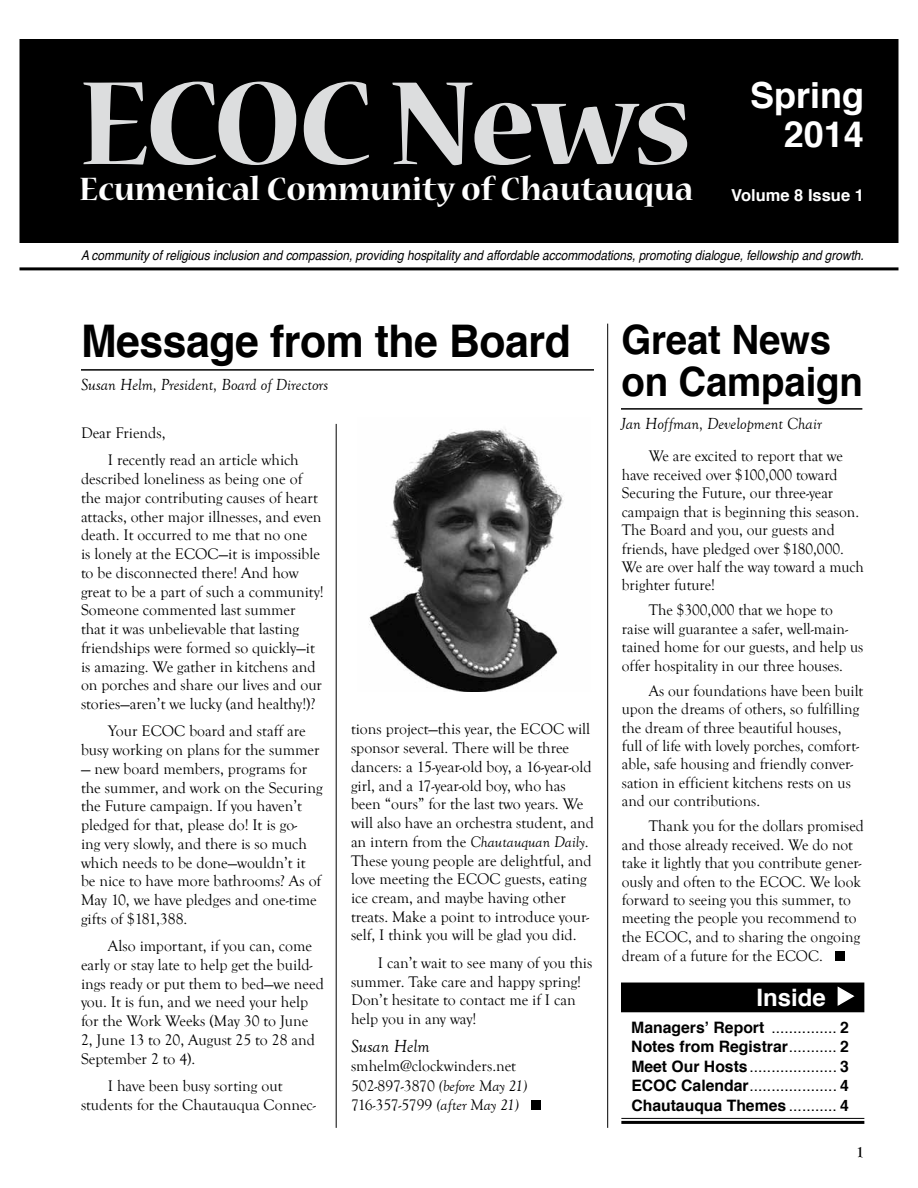
<style>
.page{position:relative;width:918px;height:1188px;background:#fff}
.page>*{position:absolute;margin:0;border:0;box-sizing:border-box;transform-origin:0 0}
.t1{font:700 132px "Nueva Std";letter-spacing:-.035em;color:#dcddde}
.t2{font:700 45px "Helvetica";letter-spacing:-.01em;color:#000;scale:.95 1}
.t3{font:700 40.5px/42px "Helvetica";letter-spacing:-.005em;color:#000;scale:.95 1}
.t4{font:700 36px "Nueva Std";color:#fff}
.t5{font:700 36px/39px "Helvetica";color:#fff;text-align:right}
.t6{font:700 24px "Helvetica";color:#fff}
.t7{font:italic 18px "Goudy Old Style T";color:#000}
.t8{font:italic 16.5px "Goudy Old Style T";color:#000}
.t9{font:700 16.5px "Helvetica";color:#fff}
.t10{font:15.75px/18.8px "Goudy Old Style T";color:#000}
.t11{font:15.75px/19.5px "Helvetica";color:#000;text-align:justify}
.t12{font:700 15.75px "Goudy Old Style T";color:#000}
.t13{font:italic 13.5px "Helvetica";color:#000;scale:.88 1}
.s1{font-style:italic}
.s2{font-weight:700}
</style>
<div class="page">
<div style="left:20px;top:40px;width:878px;height:202px;background:#000"></div>
<div style="left:20px;top:39px;width:878px;height:204px;border:2px solid #000"></div>
<hr style="left:607px;top:324px;width:1px;height:804px;background:#000">
<hr style="left:20px;top:267px;width:878px;height:3px;background:#000">
<hr style="left:81px;top:369px;width:513px;height:2px;background:#000">
<hr style="left:336px;top:424px;width:1px;height:704px;background:#000">
<hr style="left:621px;top:1118px;width:243px;height:1px;background:#000">
<hr style="left:621px;top:1121px;width:243px;height:3px;background:#000">
<div style="left:622px;top:983px;width:242px;height:29px;background:#000"></div>
<svg style="left:837px;top:986px;width:18px;height:20px"></svg>
<div style="left:835px;top:952px;width:10px;height:9px;background:#000"></div>
<hr style="left:621px;top:408px;width:241px;height:2px;background:#000">
<img style="left:369px;top:429px;width:195px;height:263px">
<div style="left:531px;top:1100px;width:10px;height:10px;background:#000"></div>
<h1 class="t1" style="left:80px;top:63px;width:614px">ECOC News</h1>
<h3 class="t4" style="left:80px;top:172px;width:615px">Ecumenical Community of Chautauqua</h3>
<h3 class="t5" style="left:750px;top:76px;width:116px">Spring<br>2014</h3>
<p class="t9" style="left:731px;top:182px;width:134px">Volume 8 Issue 1</p>
<p class="t13" style="left:81px;top:244px;width:891px">A community of religious inclusion and compassion, providing hospitality and affordable accommodations, promoting dialogue, fellowship and growth.</p>
<h2 class="t2" style="left:81px;top:305px;width:517px">Message from the Board</h2>
<p class="t8" style="left:81px;top:376px;width:249px">Susan Helm, President, Board of Directors</p>
<p class="t10" style="left:108px;top:419px;width:192px;line-height:27.5px;text-indent:-27px">Dear Friends,<br>I recently read an article which</p>
<p class="t10" style="left:81px;top:470px;width:244px">described loneliness as being one of the major contributing causes of heart attacks, other major illnesses, and even death. It occurred to me that no one<br>is lonely at the ECOC—it is impossible to be disconnected there! And how great to be a part of such a community!<br>Someone commented last summer that it was unbelievable that lasting friendships were formed so quickly—it is amazing. We gather in kitchens and on porches and share our lives and our stories—aren’t we lucky (and healthy!)?</p>
<p class="t10" style="left:81px;top:722px;width:240px;text-indent:27px">Your ECOC board and staff are busy working on plans for the summer</p>
<p class="t10" style="left:81px;top:760px;width:243px">— new board members, programs for the summer, and work on the Securing the Future campaign. If you haven’t pledged for that, please do! It is go-<br>ing very slowly, and there is so much which needs to be done—wouldn’t it be nice to have more bathrooms? As of May 10, we have pledges and one-time gifts of $181,388.</p>
<p class="t10" style="left:81px;top:937px;width:244px;text-indent:27px">Also important, if you can, come early or stay late to help get the build&shy;ings ready or put them to bed—we need you. It is fun, and we need your help for the Work Weeks (May 30 to June<br>2, June 13 to 20, August 25 to 28 and<br>September 2 to 4).</p>
<p class="t10" style="left:81px;top:1077px;width:237px;text-align:center">I have been busy sorting out<br>students for the Chautauqua Connec-</p>
<p class="t10" style="left:351px;top:720px;width:244px">tions project—this year, the ECOC will sponsor several. There will be three dancers: a 15-year-old boy, a 16-year-old girl, and a 17-year-old boy, who has been “ours” for the last two years. We will also have an orchestra student, and an intern from the <span class="s1">Chautauquan Daily</span>.<br>These young people are delightful, and love meeting the ECOC guests, eating ice cream, and maybe having other treats. Make a point to introduce your&shy;self, I think you will be glad you did.</p>
<p class="t10" style="left:351px;top:954px;width:243px;text-indent:27px">I can’t wait to see many of you this summer. Take care and happy spring!<br>Don’t hesitate to contact me if I can help you in any way!</p>
<p class="t7" style="left:351px;top:1036px;width:80px">Susan Helm</p>
<p class="t10" style="left:351px;top:1057px;width:178px;line-height:19.5px">smhelm@clockwinders.net<br>502-897-3870 <span class="s1">(before May 21)<br></span>716-357-5799 <span class="s1">(after May 21)</span></p>
<h3 class="t3" style="left:621px;top:319px;width:256px">Great News on Campaign</h3>
<p class="t8" style="left:621px;top:415px;width:202px">Jan Hoffman, Development Chair</p>
<p class="t10" style="left:622px;top:447px;width:244px;text-indent:27px">We are excited to report that we have received over $100,000 toward Securing the Future, our three-year campaign that is beginning this season.<br>The Board and you, our guests and friends, have pledged over $180,000.<br>We are over half the way toward a much brighter future!</p>
<p class="t10" style="left:622px;top:601px;width:243px;text-indent:27px">The $300,000 that we hope to raise will guarantee a safer, well-main&shy;tained home for our guests, and help us offer hospitality in our three houses.</p>
<p class="t10" style="left:622px;top:682px;width:243px;text-indent:27px">As our foundations have been built upon the dreams of others, so fulfilling the dream of three beautiful houses, full of life with lovely porches, comfort&shy;able, safe housing and friendly conver&shy;sation in efficient kitchens rests on us and our contributions.</p>
<p class="t10" style="left:622px;top:817px;width:244px;text-indent:27px">Thank you for the dollars promised and those already received. We do not take it lightly that you contribute gener&shy;ously and often to the ECOC. We look forward to seeing you this summer, to meeting the people you recommend to the ECOC, and to sharing the ongoing dream of a future for the ECOC.</p>
<h3 class="t6" style="left:757px;top:978px;width:71px">Inside</h3>
<p class="t11" style="left:631px;top:1018px;width:219px"><span class="s2">Managers’ Report</span> ................ <span class="s2">2<br>Notes from Registrar</span>............ <span class="s2">2<br>Meet Our Hosts</span>..................... <span class="s2">3<br>ECOC Calendar</span>..................... <span class="s2">4<br>Chautauqua Themes</span>............ <span class="s2">4</span></p>
<p class="t12" style="left:856px;top:1143px;width:9px">1</p>
</div>
